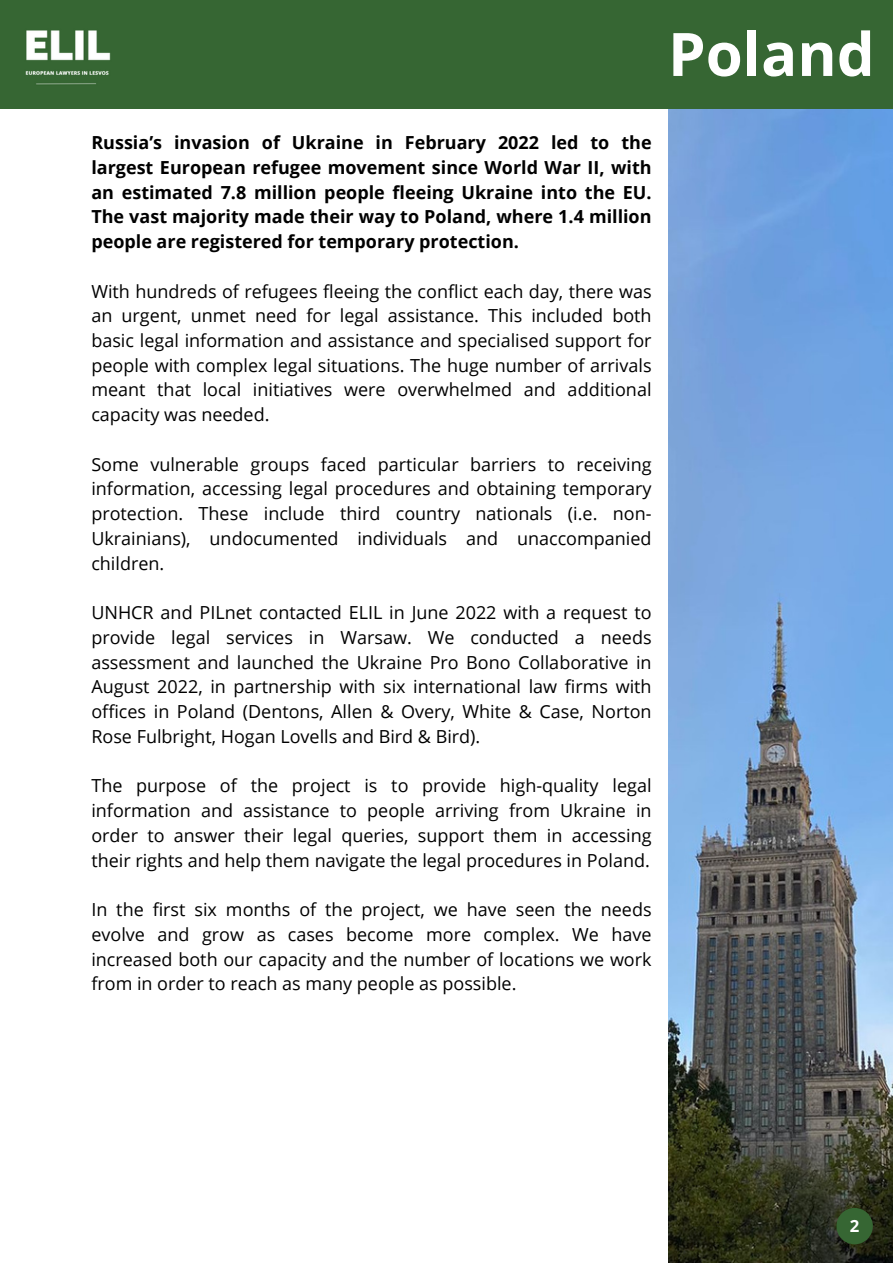
<style>
.page{position:relative;width:893px;height:1264px;background:#fff}
.page>*{position:absolute;margin:0;border:0;box-sizing:border-box;transform-origin:0 0}
.t1{font:700 60px "Open Sans";color:#fff}
.t2{font:18px/24.8px "Open Sans";color:#000;text-align:justify}
.t3{font:700 18px/24.8px "Open Sans";color:#000;text-align:justify}
.t4{font:700 16.8px "Open Sans";color:#fff}
</style>
<div class="page">
<img style="left:668px;top:108px;width:224px;height:1154px">
<div style="left:0;top:0;width:892px;height:108px;background:#366633"></div>
<div style="left:836px;top:1207px;width:36px;height:37px;background:#366633;border-radius:50%"></div>
<img style="left:25px;top:30px;width:86px;height:55px">
<p class="t1" style="left:668px;top:12px;width:208px">Poland</p>
<p class="t3" style="left:91px;top:130px;width:561px">Russia’s invasion of Ukraine in February 2022 led to the largest European refugee movement since World War II, with an estimated 7.8 million people fleeing Ukraine into the EU.<br>The vast majority made their way to Poland, where 1.4 million people are registered for temporary protection.</p>
<p class="t2" style="left:91px;top:278px;width:561px">With hundreds of refugees fleeing the conflict each day, there was an urgent, unmet need for legal assistance. This included both basic legal information and assistance and specialised support for people with complex legal situations. The huge number of arrivals meant that local initiatives were overwhelmed and additional capacity was needed.</p>
<p class="t2" style="left:91px;top:451px;width:561px">Some vulnerable groups faced particular barriers to receiving information, accessing legal procedures and obtaining temporary protection. These include third country nationals (i.e. non-Ukrainians), undocumented individuals and unaccompanied children.</p>
<p class="t2" style="left:91px;top:599px;width:561px">UNHCR and PILnet contacted ELIL in June 2022 with a request to provide legal services in Warsaw. We conducted a needs assessment and launched the Ukraine Pro Bono Collaborative in August 2022, in partnership with six international law firms with offices in Poland (Dentons, Allen &amp; Overy, White &amp; Case, Norton Rose Fulbright, Hogan Lovells and Bird &amp; Bird).</p>
<p class="t2" style="left:91px;top:773px;width:561px">The purpose of the project is to provide high-quality legal information and assistance to people arriving from Ukraine in order to answer their legal queries, support them in accessing their rights and help them navigate the legal procedures in Poland.</p>
<p class="t2" style="left:91px;top:896px;width:561px">In the first six months of the project, we have seen the needs evolve and grow as cases become more complex. We have increased both our capacity and the number of locations we work from in order to reach as many people as possible.</p>
<p class="t4" style="left:849px;top:1214px;width:11px">2</p>
</div>
